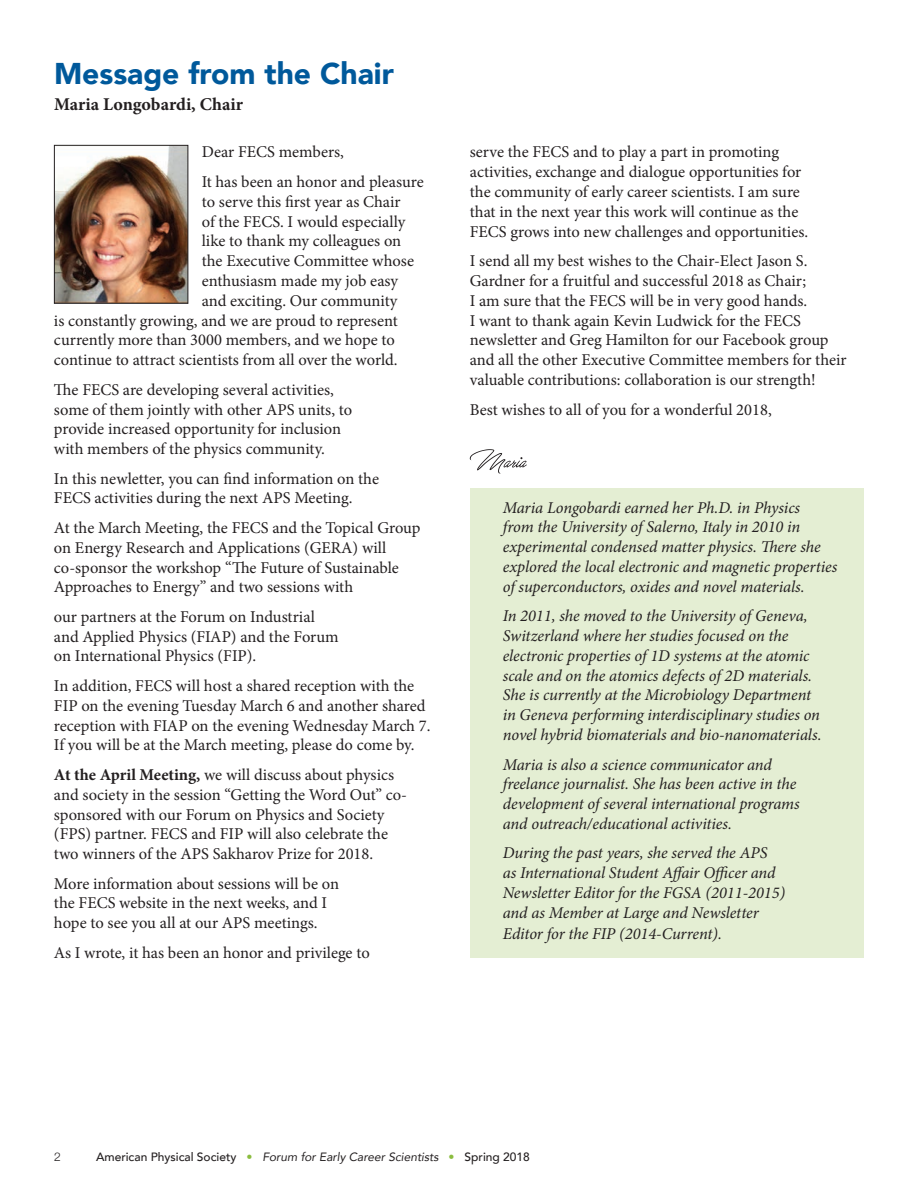
<style>
.page{position:relative;width:918px;height:1188px;background:#fff}
.page>*{position:absolute;margin:0;border:0;box-sizing:border-box;transform-origin:0 0}
.t1{font:900 30px "Avenir";color:#00599b}
.t2{font:700 18px "Minion Pro";color:#231f20}
.t3{font:16.5px/19.8px "Minion Pro";color:#231f20}
.t4{font:italic 16.5px/19.8px "Minion Pro";letter-spacing:-.005em;color:#231f20}
.t5{font:500 12px "Avenir";color:#231f20}
.t6{font:300 12px "Helvetica Neue";color:#231f20}
.s1{font-weight:700}
.s2{color:#8bbd3f}
.s3{font-weight:400;font-style:italic}
</style>
<div class="page">
<svg style="left:470px;top:449px;width:57px;height:24px"></svg>
<img style="left:56px;top:147px;width:130px;height:155px">
<div style="left:54px;top:145px;width:134px;height:159px;border:1px solid #231f20"></div>
<div style="left:470px;top:488px;width:394px;height:470px;background:#e4eed3"></div>
<h1 class="t1" style="left:54px;top:48px;width:341px">Message from the Chair</h1>
<p class="t2" style="left:54px;top:91px;width:190px">Maria Longobardi, Chair</p>
<p class="t3" style="left:202px;top:138px;width:223px;line-height:29.5px">Dear FECS members,<br>It has been an honor and pleasure</p>
<p class="t3" style="left:202px;top:192px;width:200px">to serve this first year as Chair</p>
<p class="t3" style="left:202px;top:212px;width:205px">of the FECS. I would especially</p>
<p class="t3" style="left:202px;top:231px;width:201px">like to thank my colleagues on</p>
<p class="t3" style="left:202px;top:251px;width:214px">the Executive Committee whose</p>
<p class="t3" style="left:202px;top:271px;width:198px">enthusiasm made my job easy</p>
<p class="t3" style="left:202px;top:291px;width:197px">and exciting. Our community</p>
<p class="t3" style="left:54px;top:311px;width:345px">is constantly growing, and we are proud to represent</p>
<p class="t3" style="left:54px;top:330px;width:342px">currently more than 3000 members, and we hope to</p>
<p class="t3" style="left:54px;top:350px;width:345px">continue to attract scientists from all over the world.</p>
<p class="t3" style="left:54px;top:380px;width:300px">The FECS are developing several activities, some of them jointly with other APS units, to provide increased opportunity for inclusion with members of the physics community.</p>
<p class="t3" style="left:54px;top:469px;width:327px">In this newletter, you can find information on the<br>FECS activities during the next APS Meeting.</p>
<p class="t3" style="left:54px;top:518px;width:368px">At the March Meeting, the FECS and the Topical Group on Energy Research and Applications (GERA) will co-sponsor the workshop “The Future of Sustainable Approaches to Energy” and two sessions with</p>
<p class="t3" style="left:54px;top:607px;width:286px">our partners at the Forum on Industrial and Applied Physics (FIAP) and the Forum on International Physics (FIP).</p>
<p class="t3" style="left:54px;top:676px;width:378px">In addition, FECS will host a shared reception with the FIP on the evening Tuesday March 6 and another shared reception with FIAP on the evening Wednesday March 7.<br>If you will be at the March meeting, please do come by.</p>
<p class="t3" style="left:54px;top:765px;width:355px"><span class="s1">At the April Meeting,</span> we will discuss about physics and society in the session “Getting the Word Out” co&shy;sponsored with our Forum on Physics and Society (FPS) partner. FECS and FIP will also celebrate the two winners of the APS Sakharov Prize for 2018.</p>
<p class="t3" style="left:54px;top:874px;width:287px">More information about sessions will be on the FECS website in the next weeks, and I hope to see you all at our APS meetings.</p>
<p class="t3" style="left:54px;top:943px;width:317px">As I wrote, it has been an honor and privilege to</p>
<p class="t3" style="left:470px;top:142px;width:340px">serve the FECS and to play a part in promoting activities, exchange and dialogue opportunities for the community of early career scientists. I am sure that in the next year this work will continue as the FECS grows into new challenges and opportunities.</p>
<p class="t3" style="left:470px;top:251px;width:378px">I send all my best wishes to the Chair-Elect Jason S.<br>Gardner for a fruitful and successful 2018 as Chair;<br>I am sure that the FECS will be in very good hands.<br>I want to thank again Kevin Ludwick for the FECS newsletter and Greg Hamilton for our Facebook group and all the other Executive Committee members for their valuable contributions: collaboration is our strength!</p>
<p class="t3" style="left:470px;top:399px;width:303px">Best wishes to all of you for a wonderful 2018,</p>
<p class="t4" style="left:503px;top:497px;width:336px">Maria Longobardi earned her Ph.D. in Physics<br>from the University of Salerno, Italy in 2010 in experimental condensed matter physics. There she explored the local electronic and magnetic properties of superconductors, oxides and novel materials.</p>
<p class="t4" style="left:503px;top:606px;width:320px">In 2011, she moved to the University of Geneva, Switzerland where her studies focused on the electronic properties of 1D systems at the atomic scale and on the atomics defects of 2D materials.<br>She is currently at the Microbiology Department in Geneva performing interdisciplinary studies on novel hybrid biomaterials and bio-nanomaterials.</p>
<p class="t4" style="left:503px;top:754px;width:299px">Maria is also a science communicator and freelance journalist. She has been active in the development of several international programs and outreach/educational activities.</p>
<p class="t4" style="left:503px;top:843px;width:284px">During the past years, she served the APS as International Student Affair Officer and Newsletter Editor for the FGSA (2011-2015) and as Member at Large and Newsletter Editor for the FIP (2014-Current).</p>
<p class="t6" style="left:54px;top:1147px;width:8px">2</p>
<p class="t5" style="left:96px;top:1146px;width:435px">American Physical Society <span class="s2">•</span> <span class="s3">Forum for Early Career Scientists</span> <span class="s2">•</span> Spring 2018</p>
</div>
